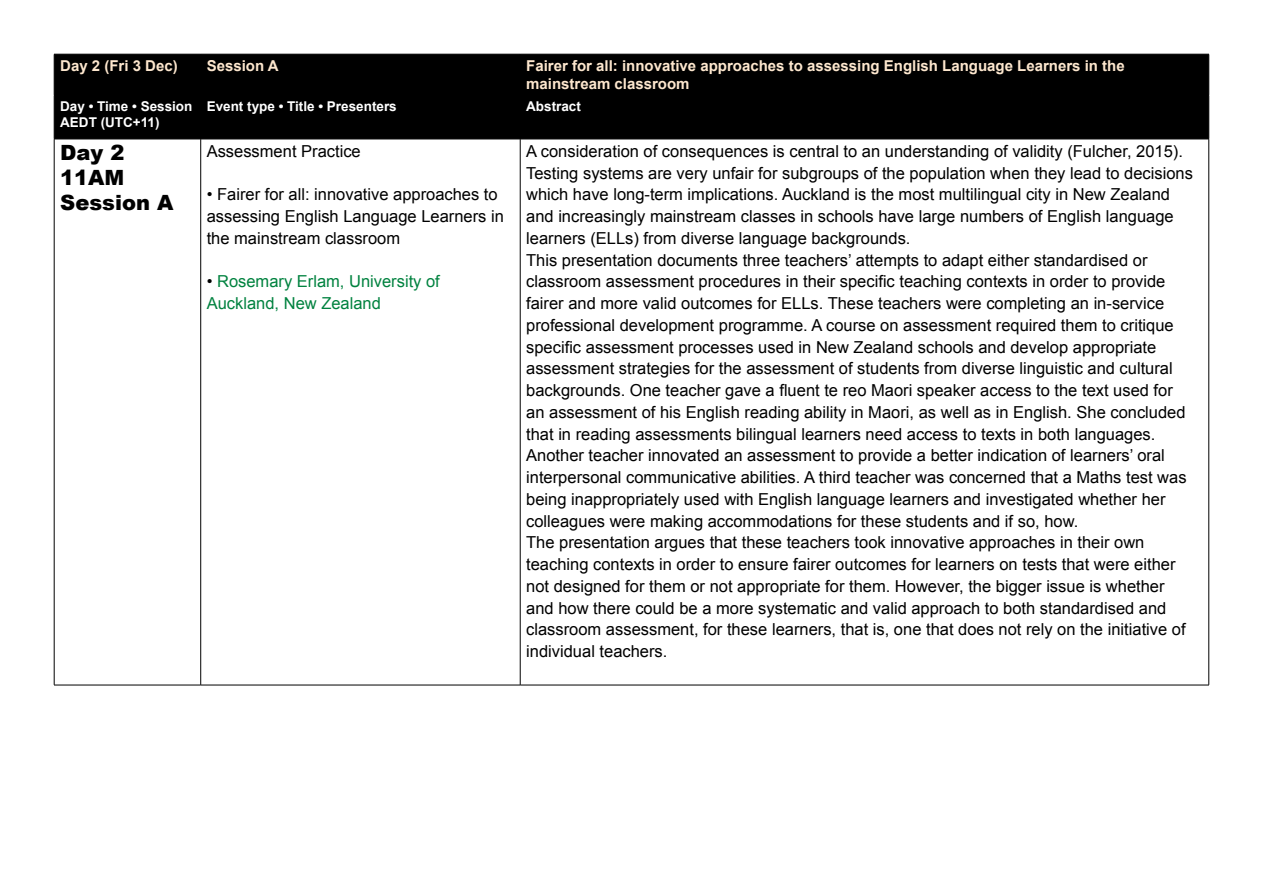
<style>
.page{position:relative;width:1263px;height:893px;background:#fff}
.page>*{position:absolute;margin:0;border:0;box-sizing:border-box;transform-origin:0 0}
.t1{font:900 21px/25.2px "Arial";color:#000}
.t2{font:16.5px/21.8px "Arial";color:#000}
.t3{font:16.5px/21.8px "Arial";color:#00823f}
.t4{font:700 15px/18px "Arial";color:#fde7ce}
.t5{font:700 13.5px/16.2px "Arial";color:#fff}
.s1{color:#000}
</style>
<div class="page">
<div style="left:55px;top:55px;width:1153px;height:84px;background:#000"></div>
<hr style="left:54px;top:54px;width:147px;height:1px;background:#000">
<hr style="left:54px;top:54px;width:1px;height:41px;background:#000">
<hr style="left:201px;top:54px;width:319px;height:1px;background:#000">
<hr style="left:200px;top:54px;width:1px;height:41px;background:#000">
<hr style="left:520px;top:54px;width:689px;height:1px;background:#000">
<hr style="left:520px;top:54px;width:1px;height:41px;background:#000">
<hr style="left:1208px;top:54px;width:1px;height:41px;background:#000">
<hr style="left:54px;top:95px;width:147px;height:1px;background:#000">
<hr style="left:54px;top:95px;width:1px;height:44px;background:#000">
<hr style="left:201px;top:95px;width:319px;height:1px;background:#000">
<hr style="left:200px;top:95px;width:1px;height:44px;background:#000">
<hr style="left:520px;top:95px;width:689px;height:1px;background:#000">
<hr style="left:520px;top:95px;width:1px;height:44px;background:#000">
<hr style="left:1208px;top:95px;width:1px;height:44px;background:#000">
<hr style="left:54px;top:139px;width:147px;height:1px;background:#000">
<hr style="left:54px;top:139px;width:1px;height:546px;background:#000">
<hr style="left:201px;top:139px;width:319px;height:1px;background:#000">
<hr style="left:200px;top:139px;width:1px;height:546px;background:#000">
<hr style="left:520px;top:139px;width:689px;height:1px;background:#000">
<hr style="left:520px;top:139px;width:1px;height:546px;background:#000">
<hr style="left:1208px;top:139px;width:1px;height:546px;background:#000">
<hr style="left:54px;top:685px;width:147px;height:1px;background:#000">
<hr style="left:201px;top:685px;width:319px;height:1px;background:#000">
<hr style="left:520px;top:685px;width:689px;height:1px;background:#000">
<p class="t4" style="left:60px;top:57px;width:119px">Day 2 (Fri 3 Dec)</p>
<p class="t4" style="left:207px;top:57px;width:73px">Session A</p>
<p class="t4" style="left:526px;top:57px;width:600px">Fairer for all: innovative approaches to assessing English Language Learners in the mainstream classroom</p>
<p class="t5" style="left:60px;top:99px;width:134px">Day • Time • Session<br>AEDT (UTC+11)</p>
<p class="t5" style="left:207px;top:99px;width:192px">Event type • Title • Presenters</p>
<p class="t5" style="left:526px;top:99px;width:56px">Abstract</p>
<p class="t1" style="left:60px;top:139px;width:115px">Day 2<br>11AM<br>Session A</p>
<p class="t2" style="left:207px;top:140px;width:156px">Assessment Practice</p>
<p class="t2" style="left:526px;top:140px;width:668px">A consideration of consequences is central to an understanding of validity (Fulcher, 2015).<br>Testing systems are very unfair for subgroups of the population when they lead to decisions which have long-term implications. Auckland is the most multilingual city in New Zealand and increasingly mainstream classes in schools have large numbers of English language learners (ELLs) from diverse language backgrounds.<br>This presentation documents three teachers’ attempts to adapt either standardised or classroom assessment procedures in their specific teaching contexts in order to provide fairer and more valid outcomes for ELLs. These teachers were completing an in-service professional development programme. A course on assessment required them to critique specific assessment processes used in New Zealand schools and develop appropriate assessment strategies for the assessment of students from diverse linguistic and cultural backgrounds. One teacher gave a fluent te reo Maori speaker access to the text used for an assessment of his English reading ability in Maori, as well as in English. She concluded that in reading assessments bilingual learners need access to texts in both languages.<br>Another teacher innovated an assessment to provide a better indication of learners’ oral interpersonal communicative abilities. A third teacher was concerned that a Maths test was being inappropriately used with English language learners and investigated whether her colleagues were making accommodations for these students and if so, how.<br>The presentation argues that these teachers took innovative approaches in their own teaching contexts in order to ensure fairer outcomes for learners on tests that were either not designed for them or not appropriate for them. However, the bigger issue is whether and how there could be a more systematic and valid approach to both standardised and classroom assessment, for these learners, that is, one that does not rely on the initiative of individual teachers.</p>
<p class="t2" style="left:207px;top:184px;width:299px">• Fairer for all: innovative approaches to assessing English Language Learners in the mainstream classroom</p>
<p class="t3" style="left:207px;top:271px;width:235px"><span class="s1">•</span> Rosemary Erlam, University of<br>Auckland, New Zealand</p>
</div>
